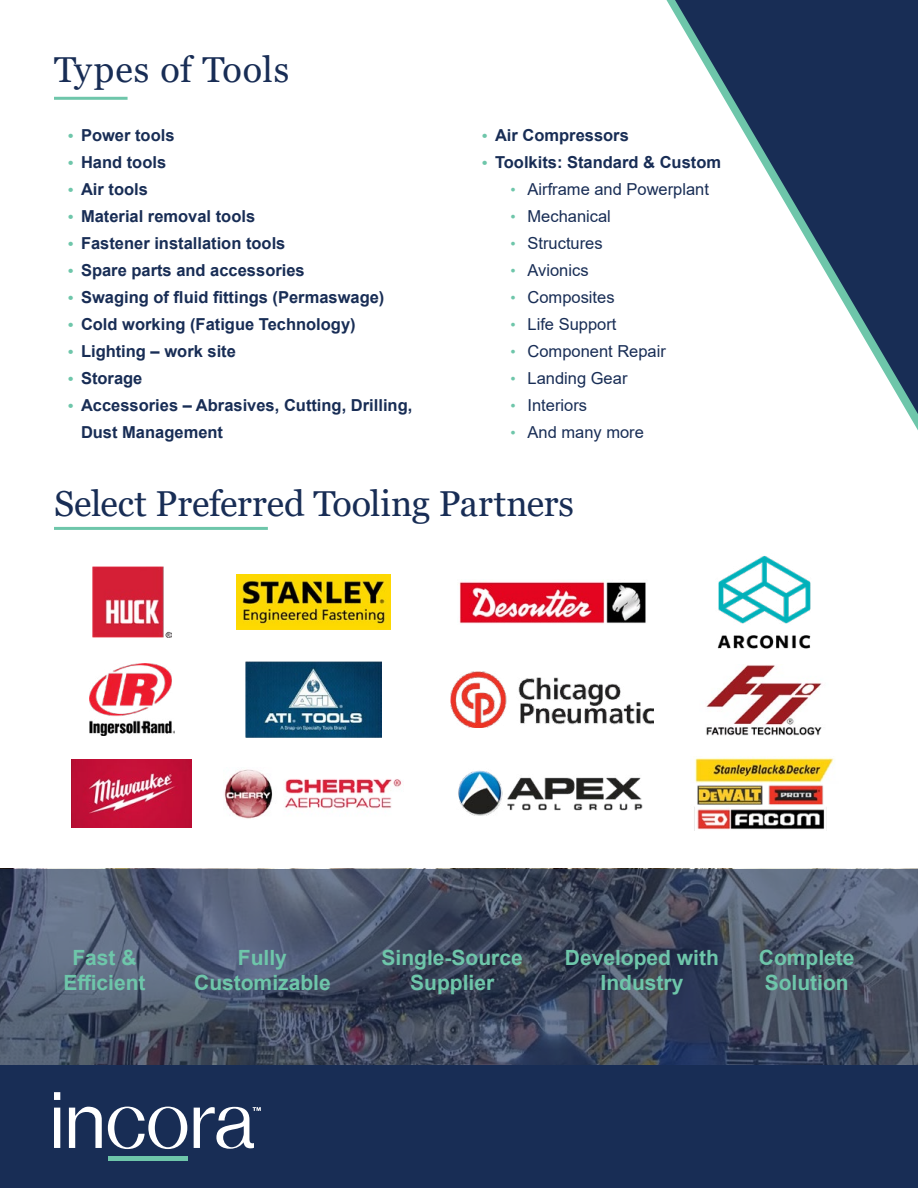
<style>
.page{position:relative;width:918px;height:1188px;background:#fff}
.page>*{position:absolute;margin:0;border:0;box-sizing:border-box;transform-origin:0 0}
.t1{font:36px "Georgia";color:#182d55}
.t2{font:36px "Georgia";letter-spacing:.025em;color:#182d55}
.t3{font:700 21px/25.2px "Arial";color:#6ec6aa;text-align:center}
.t4{font:700 16.5px/27px "Arial";color:#182d55}
.t5{font:16.5px "Arial";color:#182d55}
.s1{font-size:15px;color:#6ec6aa}
</style>
<div class="page">
<div style="left:0;top:1065px;width:918px;height:123px;background:#182d55"></div>
<div style="left:108px;top:1156px;width:79px;height:5px;background:#6ec6aa"></div>
<svg style="left:54px;top:1092px;width:6px;height:56px"></svg>
<svg style="left:69px;top:1107px;width:33px;height:41px"></svg>
<svg style="left:108px;top:1107px;width:79px;height:42px"></svg>
<svg style="left:194px;top:1107px;width:67px;height:42px"></svg>
<img style="left:92px;top:566px;width:79px;height:72px">
<img style="left:237px;top:575px;width:153px;height:54px">
<img style="left:459px;top:581px;width:187px;height:43px">
<img style="left:717px;top:555px;width:94px;height:94px">
<img style="left:89px;top:664px;width:85px;height:72px">
<img style="left:246px;top:662px;width:135px;height:76px">
<img style="left:451px;top:672px;width:203px;height:56px">
<img style="left:458px;top:770px;width:185px;height:46px">
<img style="left:71px;top:760px;width:121px;height:67px">
<img style="left:224px;top:769px;width:178px;height:50px">
<img style="left:706px;top:665px;width:116px;height:70px">
<img style="left:694px;top:757px;width:140px;height:74px">
<hr style="left:54px;top:527px;width:214px;height:3px;background:#6ec6aa">
<hr style="left:54px;top:97px;width:74px;height:3px;background:#6ec6aa">
<svg style="left:675px;top:0;width:243px;height:414px"></svg>
<svg style="left:0;top:869px;width:918px;height:196px;background:#465166"></svg>
<h1 class="t2" style="left:54px;top:48px;width:237px">Types of Tools</h1>
<p class="t4" style="left:68px;top:121px;width:108px"><span class="s1">•</span> Power tools</p>
<p class="t4" style="left:68px;top:148px;width:100px"><span class="s1">•</span> Hand tools</p>
<p class="t4" style="left:68px;top:175px;width:81px"><span class="s1">•</span> Air tools</p>
<p class="t4" style="left:68px;top:202px;width:188px"><span class="s1">•</span> Material removal tools</p>
<p class="t4" style="left:68px;top:229px;width:219px"><span class="s1">•</span> Fastener installation tools</p>
<p class="t4" style="left:68px;top:256px;width:238px"><span class="s1">•</span> Spare parts and accessories</p>
<p class="t4" style="left:68px;top:283px;width:318px"><span class="s1">•</span> Swaging of fluid fittings (Permaswage)</p>
<p class="t4" style="left:68px;top:310px;width:289px"><span class="s1">•</span> Cold working (Fatigue Technology)</p>
<p class="t4" style="left:68px;top:337px;width:169px"><span class="s1">•</span> Lighting – work site</p>
<p class="t4" style="left:68px;top:364px;width:76px"><span class="s1">•</span> Storage</p>
<p class="t4" style="left:81px;top:391px;width:333px;text-indent:-13px"><span class="s1">•</span> Accessories – Abrasives, Cutting, Drilling,<br>Dust Management</p>
<p class="t4" style="left:482px;top:121px;width:148px"><span class="s1">•</span> Air Compressors</p>
<p class="t4" style="left:482px;top:148px;width:240px"><span class="s1">•</span> Toolkits: Standard &amp; Custom</p>
<p class="t5" style="left:511px;top:177px;width:200px"><span class="s1">•</span> Airframe and Powerplant</p>
<p class="t5" style="left:511px;top:204px;width:102px"><span class="s1">•</span> Mechanical</p>
<p class="t5" style="left:511px;top:231px;width:94px"><span class="s1">•</span> Structures</p>
<p class="t5" style="left:511px;top:258px;width:80px"><span class="s1">•</span> Avionics</p>
<p class="t5" style="left:511px;top:285px;width:106px"><span class="s1">•</span> Composites</p>
<p class="t5" style="left:511px;top:312px;width:107px"><span class="s1">•</span> Life Support</p>
<p class="t5" style="left:511px;top:339px;width:157px"><span class="s1">•</span> Component Repair</p>
<p class="t5" style="left:511px;top:366px;width:118px"><span class="s1">•</span> Landing Gear</p>
<p class="t5" style="left:511px;top:393px;width:78px"><span class="s1">•</span> Interiors</p>
<p class="t5" style="left:511px;top:420px;width:135px"><span class="s1">•</span> And many more</p>
<h1 class="t1" style="left:54px;top:481px;width:522px">Select Preferred Tooling Partners</h1>
<p class="t3" style="left:63px;top:945px;width:84px">Fast &amp;<br>Efficient</p>
<p class="t3" style="left:194px;top:945px;width:138px">Fully<br>Customizable</p>
<p class="t3" style="left:382px;top:945px;width:143px">Single-Source<br>Supplier</p>
<p class="t3" style="left:565px;top:945px;width:156px">Developed with<br>Industry</p>
<p class="t3" style="left:759px;top:945px;width:97px;text-align:left">Complete<br>Solution</p>
</div>
